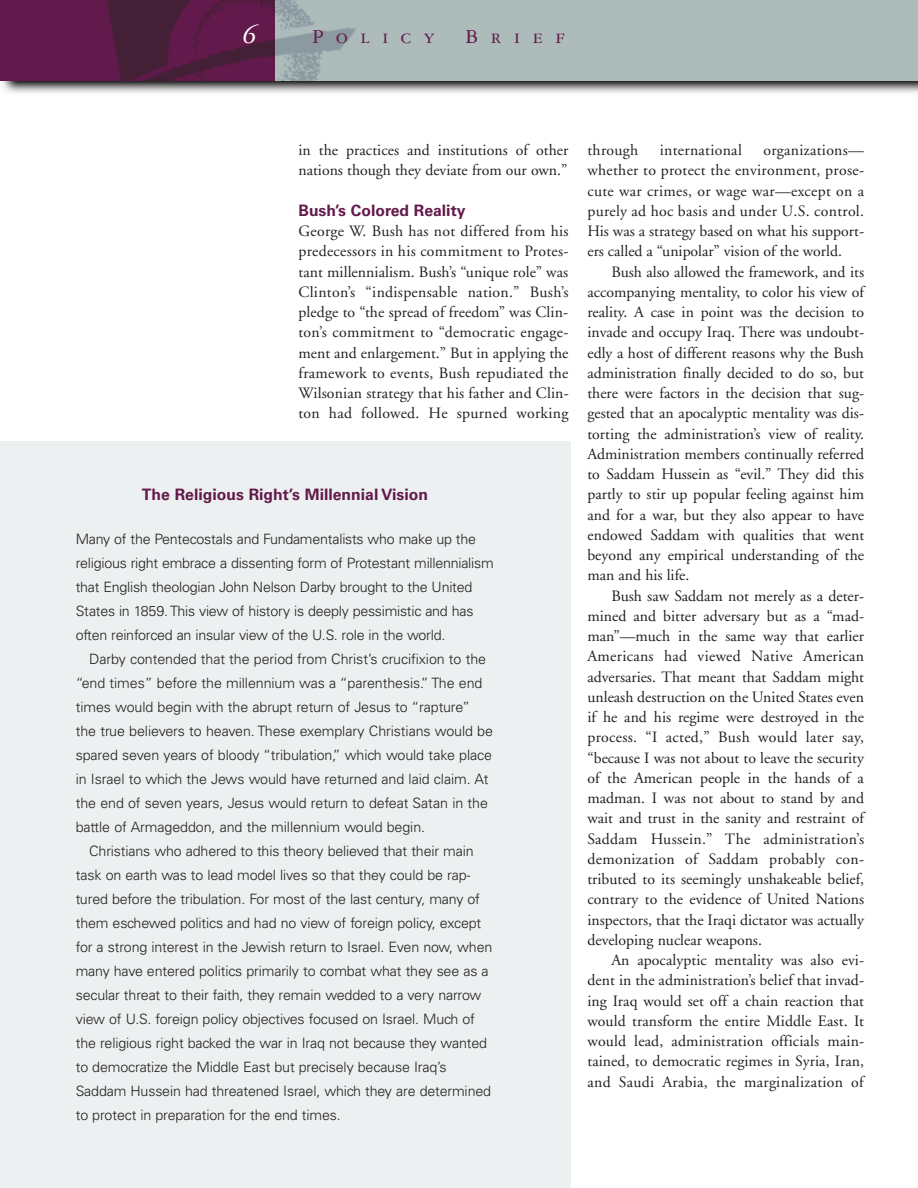
<style>
.page{position:relative;width:918px;height:1188px;background:#fff}
.page>*{position:absolute;margin:0;border:0;box-sizing:border-box;transform-origin:0 0}
.t1{font:italic 27px "Adobe Garamond";color:#fff}
.t2{font:21px "Garamond Three SC";letter-spacing:.6em;color:#62194b}
.t3{font:15.75px/20.2px "Adobe Garamond";color:#231f20;text-align:justify}
.t4{font:700 15.75px "Univers";color:#62194b}
.t5{font:15.75px "Adobe Garamond";letter-spacing:.02em;color:#231f20}
.t6{font:300 14.25px/24px "Univers";letter-spacing:-.01em;color:#231f20}
</style>
<div class="page">
<img style="left:2px;top:81px;width:916px;height:12px">
<div style="left:266px;top:0;width:652px;height:81px;background:#adbbbb"></div>
<img style="left:275px;top:0;width:81px;height:81px">
<div style="left:0;top:0;width:275px;height:81px;background:#62194b"></div>
<img style="left:107px;top:0;width:168px;height:81px">
<div style="left:0;top:442px;width:570px;height:746px;background:#ecf0f0"></div>
<h1 class="t1" style="left:242px;top:23px;width:15px">6</h1>
<h2 class="t2" style="left:312px;top:28px;width:124px">Policy</h2>
<h2 class="t2" style="left:465px;top:28px;width:101px">Brief</h2>
<p class="t3" style="left:298px;top:142px;width:272px">in the practices and institutions of other nations though they deviate from our own.”</p>
<p class="t4" style="left:298px;top:205px;width:169px">Bush’s Colored Reality</p>
<p class="t3" style="left:298px;top:223px;width:272px">George W. Bush has not differed from his predecessors in his commitment to Protes&shy;tant millennialism. Bush’s “unique role” was Clinton’s “indispensable nation.” Bush’s pledge to “the spread of freedom” was Clin&shy;ton’s commitment to “democratic engage&shy;ment and enlargement.” But in applying the framework to events, Bush repudiated the Wilsonian strategy that his father and Clin&shy;ton had followed. He spurned working</p>
<p class="t4" style="left:142px;top:488px;width:288px">The Religious Right’s Millennial Vision</p>
<p class="t6" style="left:76px;top:528px;width:419px">Many of the Pentecostals and Fundamentalists who make up the religious right embrace a dissenting form of Protestant millennialism that English theologian John Nelson Darby brought to the United States in 1859. This view of history is deeply pessimistic and has often reinforced an insular view of the U.S. role in the world.</p>
<p class="t6" style="left:76px;top:648px;width:419px;text-indent:14px">Darby contended that the period from Christ’s crucifixion to the “end times” before the millennium was a “parenthesis.” The end times would begin with the abrupt return of Jesus to “rapture” the true believers to heaven. These exemplary Christians would be spared seven years of bloody “tribulation,” which would take place in Israel to which the Jews would have returned and laid claim. At the end of seven years, Jesus would return to defeat Satan in the battle of Armageddon, and the millennium would begin.</p>
<p class="t6" style="left:76px;top:840px;width:418px;text-indent:14px">Christians who adhered to this theory believed that their main task on earth was to lead model lives so that they could be rap&shy;tured before the tribulation. For most of the last century, many of them eschewed politics and had no view of foreign policy, except for a strong interest in the Jewish return to Israel. Even now, when many have entered politics primarily to combat what they see as a secular threat to their faith, they remain wedded to a very narrow view of U.S. foreign policy objectives focused on Israel. Much of the religious right backed the war in Iraq not because they wanted to democratize the Middle East but precisely because Iraq’s Saddam Hussein had threatened Israel, which they are determined to protect in preparation for the end times.</p>
<p class="t5" style="left:587px;top:144px;width:52px">through</p>
<p class="t5" style="left:660px;top:144px;width:84px">international</p>
<p class="t3" style="left:587px;top:142px;width:278px;text-indent:176px">organizations— whether to protect the environment, prose&shy;cute war crimes, or wage war—except on a purely ad hoc basis and under U.S. control.<br>His was a strategy based on what his support&shy;ers called a “unipolar” vision of the world.</p>
<p class="t3" style="left:587px;top:263px;width:278px;text-indent:24px">Bush also allowed the framework, and its accompanying mentality, to color his view of reality. A case in point was the decision to invade and occupy Iraq. There was undoubt&shy;edly a host of different reasons why the Bush administration finally decided to do so, but there were factors in the decision that sug&shy;gested that an apocalyptic mentality was dis&shy;torting the administration’s view of reality.<br>Administration members continually referred to Saddam Hussein as “evil.” They did this partly to stir up popular feeling against him and for a war, but they also appear to have endowed Saddam with qualities that went beyond any empirical understanding of the man and his life.</p>
<p class="t3" style="left:587px;top:587px;width:278px;text-indent:24px">Bush saw Saddam not merely as a deter&shy;mined and bitter adversary but as a “mad&shy;man”—much in the same way that earlier Americans had viewed Native American adversaries. That meant that Saddam might unleash destruction on the United States even if he and his regime were destroyed in the process. “I acted,” Bush would later say, “because I was not about to leave the security of the American people in the hands of a madman. I was not about to stand by and wait and trust in the sanity and restraint of Saddam Hussein.” The administration’s demonization of Saddam probably con&shy;tributed to its seemingly unshakeable belief, contrary to the evidence of United Nations inspectors, that the Iraqi dictator was actually developing nuclear weapons.</p>
<p class="t3" style="left:587px;top:951px;width:278px;text-indent:24px">An apocalyptic mentality was also evi&shy;dent in the administration’s belief that invad&shy;ing Iraq would set off a chain reaction that would transform the entire Middle East. It would lead, administration officials main&shy;tained, to democratic regimes in Syria, Iran, and Saudi Arabia, the marginalization of</p>
</div>
